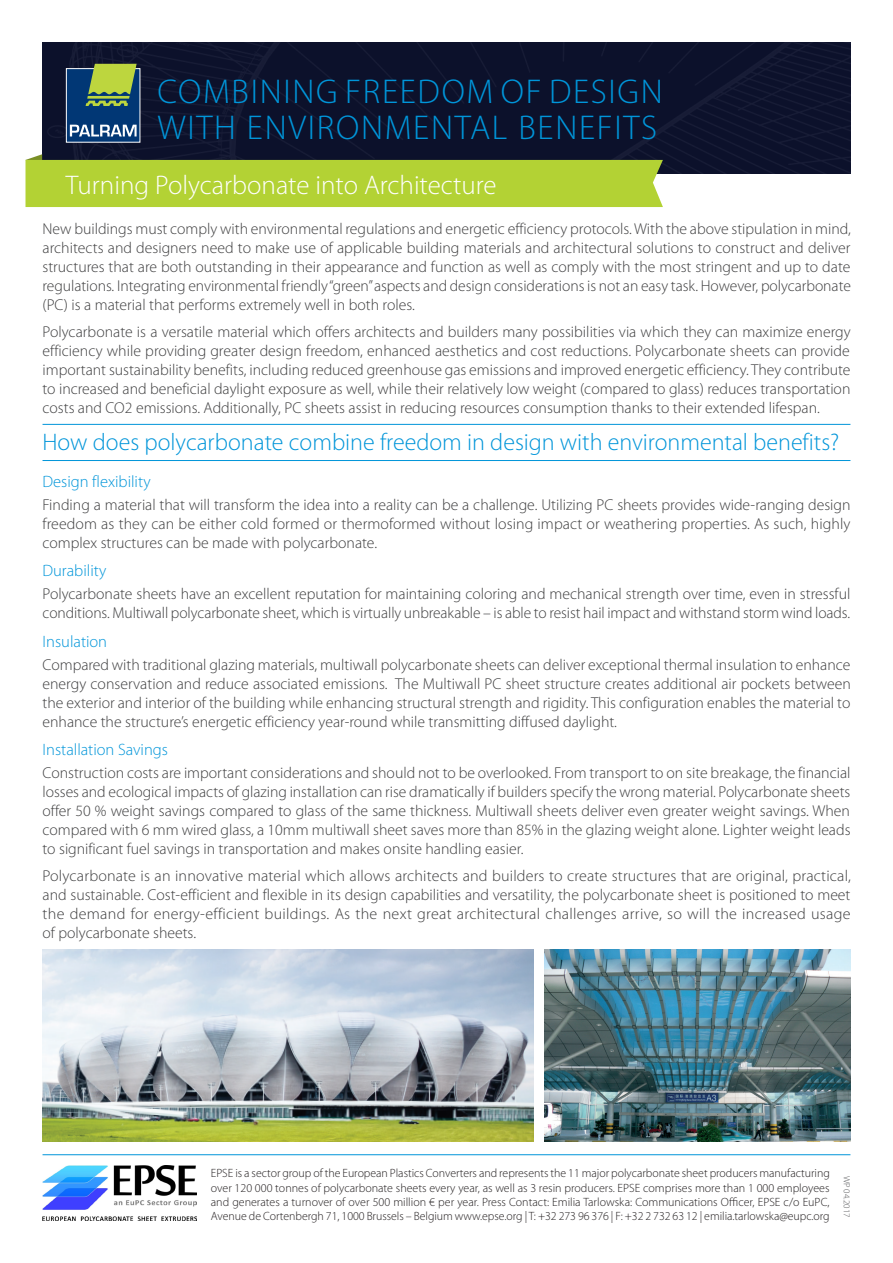
<style>
.page{position:relative;width:893px;height:1263px;background:#fff}
.page>*{position:absolute;margin:0;border:0;box-sizing:border-box;transform-origin:0 0}
.t1{font:300 34.5px/36px "Myriad Pro";letter-spacing:.05em;color:#0095d9}
.t2{font:300 27px "Myriad Pro";color:#fff}
.t3{font:300 24px "Myriad Pro";color:#0095d9}
.t4{font:300 16.5px "Myriad Pro";color:#0095d9}
.t5{font:300 15.75px/18.9px "Myriad Pro";color:#3e3e3f;text-align:justify}
.t6{font:300 12px/14.4px "Myriad Pro";color:#231f20;text-align:justify}
.t7{font:300 9px "Myriad Pro";color:#57585a}
</style>
<div class="page">
<img style="left:43px;top:43px;width:807px;height:130px">
<img style="left:43px;top:1166px;width:154px;height:54px">
<svg style="left:66px;top:64px;width:75px;height:79px;background:#4b7273"></svg>
<hr style="left:43px;top:1154px;width:807px;height:1px;background:#0095d9">
<svg style="left:26px;top:154px;width:637px;height:53px;background:#a1bd34"></svg>
<hr style="left:43px;top:424px;width:807px;height:1px;background:#0095d9">
<hr style="left:43px;top:460px;width:807px;height:1px;background:#0095d9">
<img style="left:43px;top:950px;width:491px;height:191px">
<img style="left:544px;top:950px;width:306px;height:191px">
<p class="t1" style="left:157px;top:74px;width:507px">COMBINING FREEDOM OF DESIGN<br>WITH ENVIRONMENTAL BENEFITS</p>
<p class="t2" style="left:66px;top:170px;width:432px">Turning Polycarbonate into Architecture</p>
<p class="t5" style="left:43px;top:220px;width:810px">New buildings must comply with environmental regulations and energetic efficiency protocols.With the above stipulation in mind, architects and designers need to make use of applicable building materials and architectural solutions to construct and deliver structures that are both outstanding in their appearance and function as well as comply with the most stringent and up to date regulations. Integrating environmental friendly“green”aspects and design considerations is not an easy task. However, polycarbonate (PC) ais material that performs extremely well in both roles.</p>
<p class="t5" style="left:43px;top:323px;width:810px">Polycarbonate ais versatile material which offers architects and builders many possibilities via which they can maximize energy efficiency while providing greater design freedom, enhanced aesthetics and cost reductions. Polycarbonate sheets can provide important sustainability benefits, including reduced greenhouse gas emissions and improved energetic efficiency.They contribute to increased and beneficial daylight exposure as well, while their relatively low weight (compared to glass) reduces transportation costs and CO2 emissions. Additionally, PC sheets assist in reducing resources consumption thanks to their extended lifespan.</p>
<p class="t3" style="left:43px;top:429px;width:798px">How does polycarbonate combine freedom in design with environmental benefits?</p>
<p class="t4" style="left:43px;top:472px;width:110px">Design flexibility</p>
<p class="t5" style="left:43px;top:496px;width:809px">Finding a material that will transform the idea into a reality can be a challenge. Utilizing PC sheets provides wide-ranging design freedom as they can be either cold formed or thermoformed without losing impact or weathering properties. As such, highly complex structures can be made with polycarbonate.</p>
<p class="t4" style="left:43px;top:562px;width:65px">Durability</p>
<p class="t5" style="left:43px;top:585px;width:809px">Polycarbonate sheets have an excellent reputation for maintaining coloring and mechanical strength over time, even in stressful conditions. Multiwall polycarbonate sheet, which is virtually unbreakable – is able to resist hail impact and withstand storm wind loads.</p>
<p class="t4" style="left:43px;top:632px;width:66px">Insulation</p>
<p class="t5" style="left:43px;top:655px;width:810px;text-align:right">Compared with traditional glazing materials, multiwall polycarbonate sheets can deliver exceptional thermal insulation to enhance<br>The Multiwall PC sheet structure creates additional air pockets between</p>
<p class="t5" style="left:43px;top:674px;width:809px;text-align:left">energy conservation and reduce associated emissions.<br>the exterior and interior of the building while enhancing structural strength and rigidity. This configuration enables the material to enhance the structures’ energetic efficiency year-round while transmitting diffused daylight.</p>
<p class="t4" style="left:43px;top:740px;width:127px">Installation Savings</p>
<p class="t5" style="left:43px;top:763px;width:809px">Construction costs are important considerations and should not to be overlooked. From transport to on site breakage, the financial losses and ecological impacts of glazing installation can rise dramatically if builders specify the wrong material. Polycarbonate sheets offer 50 % weight savings compared to glass of the same thickness. Multiwall sheets deliver even greater weight savings. When compared with 6 mm wired glass a, 10mm multiwall sheet saves more than 85% in the glazing weight alone. Lighter weight leads to significant fuel savings in transportation and makes onsite handling easier.</p>
<p class="t5" style="left:43px;top:866px;width:810px">Polycarbonate is an innovative material which allows architects and builders to create structures that are original, practical, and sustainable. Cost-efficient and flexible in its design capabilities and versatility, the polycarbonate sheet is positioned to meet the demand for energy-efficient buildings. As the next great architectural challenges arrive, so will the increased usage of polycarbonate sheets.</p>
<p class="t6" style="left:211px;top:1166px;width:620px">EPSE ais sector group ofthe European Plastics Converters and represents the 11 major polycarbonate sheet producers manufacturing over 120 000 tonnes of polycarbonate sheets every year, as well as 3 resin producers. EPSE comprises more than 1 000 employees and generates a turnover of over 500 million € per year. Press Contact: Emilia Tarlowska: Communications Officer, EPSE o/c EuPC, Avenue de Cortenbergh 71, 1000 Brussels – Belgium www.epse.org :T| +32 273 96 376 :F| +32 2 732 63 12 | emilia.tarlowska@eupc.org</p>
<p class="t7" style="left:852px;top:1175px;width:43px;rotate:90deg">WP 04.2017</p>
</div>
